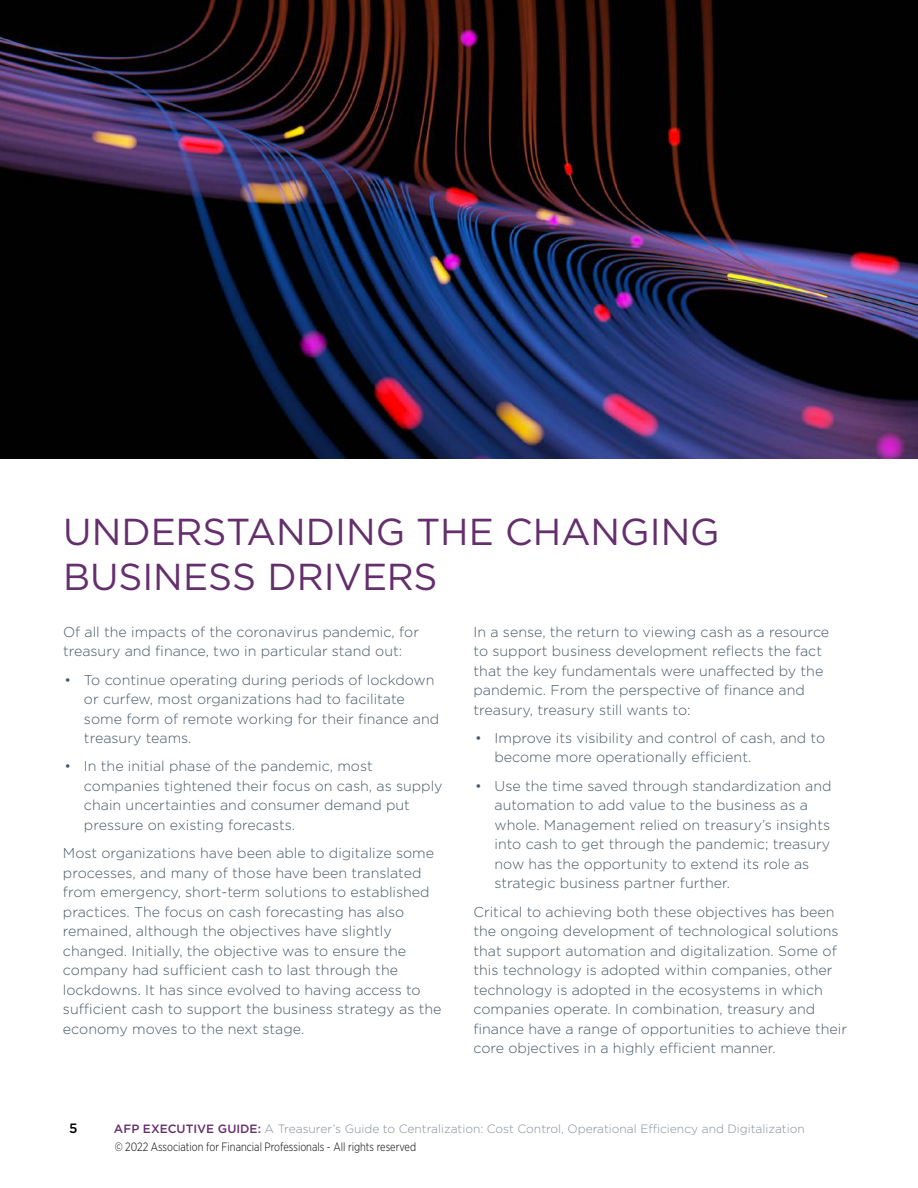
<style>
.page{position:relative;width:918px;height:1188px;background:#fff}
.page>*{position:absolute;margin:0;border:0;box-sizing:border-box;transform-origin:0 0}
.t1{font:37.5px/45px "Gotham";color:#642f6c}
.t2{font:300 14.25px/19.5px "Gotham";color:#485865}
.t3{font:500 13.5px "Gotham";color:#000}
.t4{font:300 12px "Gotham";color:#828e98}
.t5{font:300 12px "Gotham Narrow";color:#000;scale:.9 1}
.s1{font-weight:500;color:#642f6c}
</style>
<div class="page">
<img style="left:0;top:0;width:918px;height:459px">
<h1 class="t1" style="left:63px;top:509px;width:658px">UNDERSTANDING THE CHANGING<br>BUSINESS DRIVERS</h1>
<p class="t2" style="left:63px;top:621px;width:358px">Of all the impacts of the coronavirus pandemic, for treasury and finance, two in particular stand out:</p>
<p class="t2" style="left:84px;top:669px;width:357px;text-indent:-19px">• To continue operating during periods of lockdown or curfew, most organizations had to facilitate some form of remote working for their finance and treasury teams.</p>
<p class="t2" style="left:84px;top:756px;width:360px;text-indent:-19px">• In the initial phase of the pandemic, most companies tightened their focus on cash, as supply chain uncertainties and consumer demand put pressure on existing forecasts.</p>
<p class="t2" style="left:63px;top:843px;width:380px">Most organizations have been able to digitalize some processes, and many of those have been translated from emergency, short-term solutions to established practices. The focus on cash forecasting has also remained, although the objectives have slightly changed. Initially, the objective was to ensure the company had sufficient cash to last through the lockdowns. It has since evolved to having access to sufficient cash to support the business strategy as the economy moves to the next stage.</p>
<p class="t2" style="left:474px;top:621px;width:357px">In a sense, the return to viewing cash as a resource to support business development reflects the fact that the key fundamentals were unaffected by the pandemic. From the perspective of finance and treasury, treasury still wants to:</p>
<p class="t2" style="left:495px;top:728px;width:332px;text-indent:-19px">• Improve its visibility and control of cash, and to become more operationally efficient.</p>
<p class="t2" style="left:495px;top:776px;width:338px;text-indent:-19px">• Use the time saved through standardization and automation to add value to the business as a whole. Management relied on treasury’s insights into cash to get through the pandemic; treasury now has the opportunity to extend its role as strategic business partner further.</p>
<p class="t2" style="left:474px;top:902px;width:375px">Critical to achieving both these objectives has been the ongoing development of technological solutions that support automation and digitalization. Some of this technology is adopted within companies, other technology is adopted in the ecosystems in which companies operate. In combination, treasury and finance have a range of opportunities to achieve their core objectives in a highly efficient manner.</p>
<p class="t3" style="left:69px;top:1119px;width:10px">5</p>
<p class="t4" style="left:114px;top:1121px;width:692px"><span class="s1">AFP EXECUTIVE GUIDE:</span> A Treasurer’s Guide to Centralization: Cost Control, Operational Efficiency and Digitalization</p>
<p class="t5" style="left:115px;top:1139px;width:336px">© 2022 Association for Financial Professionals - All rights reserved</p>
</div>
